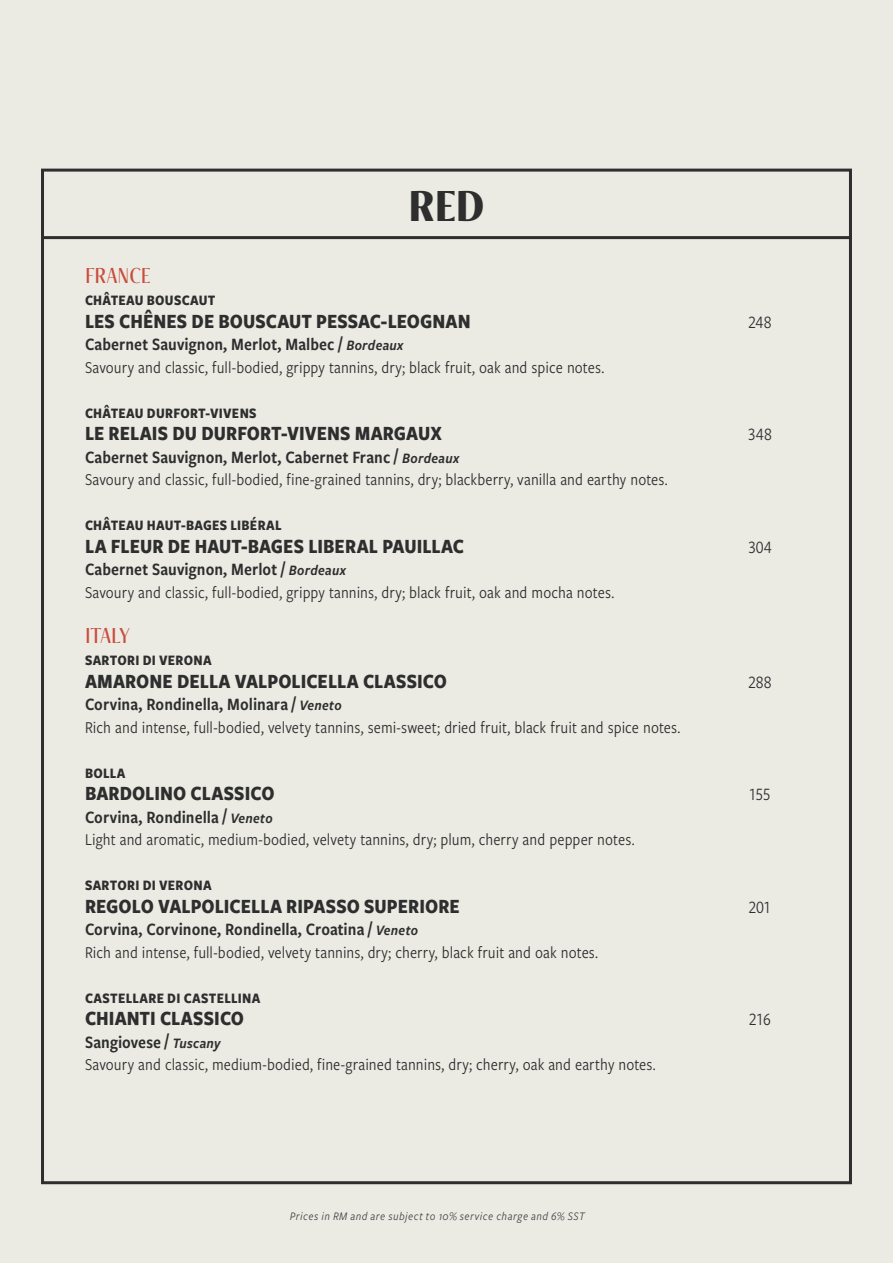
<style>
.page{position:relative;width:893px;height:1263px;background:#ebebe4}
.page>*{position:absolute;margin:0;border:0;box-sizing:border-box;transform-origin:0 0}
.t1{font:700 48px "Freight Neo Cnd Pro";color:#2e2e2f}
.t2{font:24px "Freight Neo Cnd Pro";letter-spacing:-.01em;color:#c94d3d}
.t3{font:700 21px "Freight Sans Cnd Pro";color:#2e2e2f}
.t4{font:18px "Freight Sans Cnd Pro Semi";letter-spacing:.005em;color:#2e2e2f}
.t5{font:18px "Freight Sans Cnd Pro";letter-spacing:-.005em;color:#2e2e2f}
.t6{font:17.25px "Freight Sans Cnd Pro";letter-spacing:.005em;color:#2e2e2f}
.t7{font:700 15px "Freight Sans Cnd Pro";letter-spacing:.02em;color:#2e2e2f}
.t8{font:italic 12px "Freight Sans Cnd Pro";letter-spacing:.035em;color:#414042}
.s1{font-style:italic;font-size:15px}
</style>
<div class="page">
<hr style="left:43px;top:236px;width:807px;height:3px;background:#2e2e2f">
<h1 class="t1" style="left:408px;top:177px;width:78px">RED</h1>
<h2 class="t2" style="left:85px;top:260px;width:68px">FRANCE</h2>
<p class="t7" style="left:85px;top:290px;width:132px">CHÂTEAU BOUSCAUT</p>
<p class="t3" style="left:85px;top:306px;width:387px">LES CHÊNES DE BOUSCAUT PESSAC-LEOGNAN</p>
<p class="t4" style="left:85px;top:332px;width:320px">Cabernet Sauvignon, Merlot, Malbec / <span class="s1">Bordeaux</span></p>
<p class="t6" style="left:85px;top:355px;width:521px">Savoury and classic, full-bodied, grippy tannins, dry; black fruit, oak and spice notes.</p>
<p class="t7" style="left:85px;top:402px;width:173px">CHÂTEAU DURFORT-VIVENS</p>
<p class="t3" style="left:85px;top:419px;width:358px">LE RELAIS DU DURFORT-VIVENS MARGAUX</p>
<p class="t4" style="left:85px;top:444px;width:376px">Cabernet Sauvignon, Merlot, Cabernet Franc / <span class="s1">Bordeaux</span></p>
<p class="t6" style="left:85px;top:468px;width:584px">Savoury and classic, full-bodied, fine-grained tannins, dry; blackberry, vanilla and earthy notes.</p>
<p class="t7" style="left:85px;top:515px;width:198px">CHÂTEAU HAUT-BAGES LIBÉRAL</p>
<p class="t3" style="left:85px;top:531px;width:381px">LA FLEUR DE HAUT-BAGES LIBERAL PAUILLAC</p>
<p class="t4" style="left:85px;top:557px;width:262px">Cabernet Sauvignon, Merlot / <span class="s1">Bordeaux</span></p>
<p class="t6" style="left:85px;top:580px;width:531px">Savoury and classic, full-bodied, grippy tannins, dry; black fruit, oak and mocha notes.</p>
<h2 class="t2" style="left:85px;top:620px;width:47px">ITALY</h2>
<p class="t7" style="left:85px;top:650px;width:128px">SARTORI DI VERONA</p>
<p class="t3" style="left:85px;top:666px;width:364px">AMARONE DELLA VALPOLICELLA CLASSICO</p>
<p class="t4" style="left:85px;top:692px;width:258px">Corvina, Rondinella, Molinara / <span class="s1">Veneto</span></p>
<p class="t6" style="left:85px;top:715px;width:597px">Rich and intense, full-bodied, velvety tannins, semi-sweet; dried fruit, black fruit and spice notes.</p>
<p class="t7" style="left:85px;top:762px;width:42px">BOLLA</p>
<p class="t3" style="left:85px;top:779px;width:191px">BARDOLINO CLASSICO</p>
<p class="t4" style="left:85px;top:804px;width:189px">Corvina, Rondinella / <span class="s1">Veneto</span></p>
<p class="t6" style="left:85px;top:828px;width:551px">Light and aromatic, medium-bodied, velvety tannins, dry; plum, cherry and pepper notes.</p>
<p class="t7" style="left:85px;top:875px;width:128px">SARTORI DI VERONA</p>
<p class="t3" style="left:85px;top:891px;width:376px">REGOLO VALPOLICELLA RIPASSO SUPERIORE</p>
<p class="t4" style="left:85px;top:917px;width:335px">Corvina, Corvinone, Rondinella, Croatina / <span class="s1">Veneto</span></p>
<p class="t6" style="left:85px;top:940px;width:515px">Rich and intense, full-bodied, velvety tannins, dry; cherry, black fruit and oak notes.</p>
<p class="t7" style="left:85px;top:987px;width:177px">CASTELLARE DI CASTELLINA</p>
<p class="t3" style="left:85px;top:1004px;width:161px">CHIANTI CLASSICO</p>
<p class="t4" style="left:85px;top:1029px;width:137px">Sangiovese / <span class="s1">Tuscany</span></p>
<p class="t6" style="left:85px;top:1053px;width:572px">Savoury and classic, medium-bodied, fine-grained tannins, dry; cherry, oak and earthy notes.</p>
<p class="t8" style="left:290px;top:1209px;width:296px">Prices in RM and are subject to 10% service charge and 6% SST</p>
<p class="t5" style="left:748px;top:310px;width:25px">248</p>
<p class="t5" style="left:748px;top:422px;width:25px">348</p>
<p class="t5" style="left:748px;top:535px;width:25px">304</p>
<p class="t5" style="left:748px;top:670px;width:25px">288</p>
<p class="t5" style="left:749px;top:782px;width:23px">155</p>
<p class="t5" style="left:748px;top:895px;width:25px">201</p>
<p class="t5" style="left:749px;top:1007px;width:24px">216</p>
</div>
